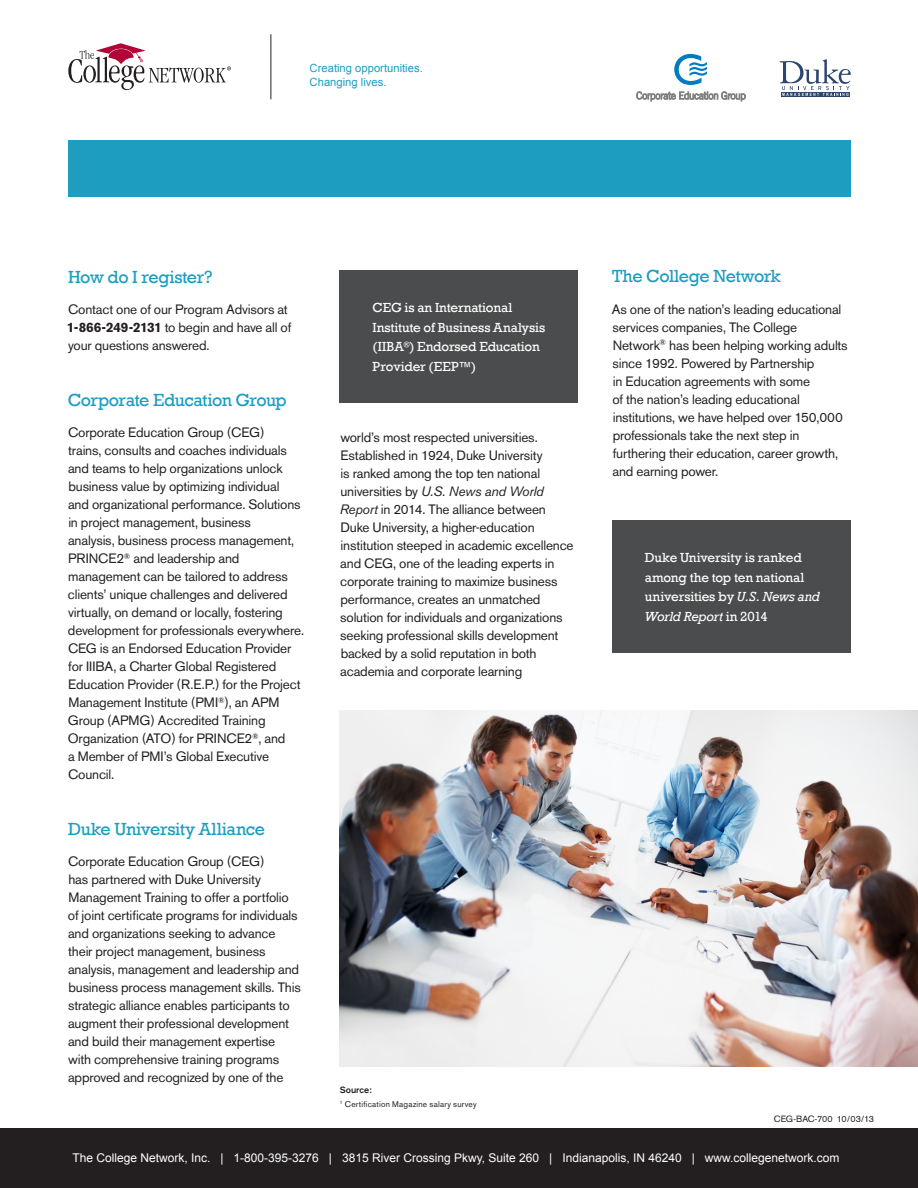
<style>
.page{position:relative;width:918px;height:1188px;background:#fff}
.page>*{position:absolute;margin:0;border:0;box-sizing:border-box;transform-origin:0 0}
.BACK_HL1{font:18px "Rockwell";letter-spacing:-.025em;color:#1d9dc0}
.BACK_body_ABOUT{font:13.5px/18px "Akzidenz Grotesk BE";letter-spacing:-.015em;color:#231f20}
.BACK_Callout{font:13.5px/19.5px "Rockwell";letter-spacing:-.005em;color:#fff}
.BACK_body_text{font:13.5px/18px "Akzidenz Grotesk BE";letter-spacing:-.015em;color:#231f20}
.t1{font:12px "Arial";color:#fff}
.t2{font:11.25px "Arial";color:#1d9dc0}
.BACK_body_text-2{font:9px "Akzidenz Grotesk BE";letter-spacing:-.015em;color:#231f20}
.BACK_body_text-3{font:500 9px "Akzidenz Grotesk BE";color:#231f20}
.bullets_back{font:8.25px "Akzidenz Grotesk BE";letter-spacing:.025em;color:#231f20}
.s1{font-weight:700}
.s2{font-style:italic}
</style>
<div class="page">
<div style="left:781px;top:92px;width:69px;height:5px;background:#2b466f"></div>
<svg style="left:779px;top:59px;width:72px;height:37px"></svg>
<svg style="left:674px;top:54px;width:33px;height:31px"></svg>
<svg style="left:636px;top:92px;width:110px;height:9px"></svg>
<div style="left:68px;top:140px;width:783px;height:57px;background:#1d9dc0"></div>
<div style="left:0;top:1129px;width:918px;height:59px;background:#231f20"></div>
<svg style="left:68px;top:43px;width:163px;height:47px"></svg>
<hr style="left:271px;top:34px;width:1px;height:65px;background:#231f20">
<img style="left:340px;top:711px;width:578px;height:355px">
<div style="left:340px;top:270px;width:238px;height:133px;background:#4b4c4d"></div>
<div style="left:612px;top:520px;width:238px;height:133px;background:#4b4c4d"></div>
<p class="t2" style="left:310px;top:61px;width:115px">Creating opportunities.</p>
<p class="t2" style="left:310px;top:74px;width:78px">Changing lives.</p>
<p class="BACK_HL1" style="left:68px;top:266px;width:146px">How do I register?</p>
<p class="BACK_body_text" style="left:67px;top:300px;width:226px">Contact one of our Program Advisors at<br><span class="s1">1-866-249-2131</span> to begin and have all of your questions answered.</p>
<p class="BACK_HL1" style="left:68px;top:389px;width:221px">Corporate Education Group</p>
<p class="BACK_body_ABOUT" style="left:68px;top:423px;width:238px">Corporate Education Group (CEG)<br>trains, consults and coaches individuals and teams to help organizations unlock business value by optimizing individual<br>and organizational performance. Solutions in project management, business<br>analysis, business process management, PRINCE2<sup>®</sup> and leadership and management can be tailored to address clients’ unique challenges and delivered virtually, on demand or locally, fostering development for professionals everywhere.<br>CEG is an Endorsed Education Provider for IIIBA, a Charter Global Registered Education Provider (R.E.P.) for the Project Management Institute (PMI<sup>®</sup>), an APM Group (APMG) Accredited Training Organization (ATO) for PRINCE2<sup>®</sup>, and<br>a Member of PMI’s Global Executive Council.</p>
<p class="BACK_HL1" style="left:68px;top:818px;width:199px">Duke University Alliance</p>
<p class="BACK_body_ABOUT" style="left:68px;top:852px;width:234px">Corporate Education Group (CEG)<br>has partnered with Duke University Management Training to offer a portfolio of joint certificate programs for individuals and organizations seeking to advance their project management, business analysis, management and leadership and business process management skills. This strategic alliance enables participants to augment their professional development and build their management expertise with comprehensive training programs approved and recognized by one of the</p>
<p class="BACK_Callout" style="left:373px;top:298px;width:174px">CEG is an International<br>Institute of Business Analysis (IIBA<sup>®</sup>) Endorsed Education<br>Provider (EEP™)</p>
<p class="BACK_body_ABOUT" style="left:340px;top:429px;width:199px">world’s most respected universities.</p>
<p class="BACK_body_ABOUT" style="left:340px;top:447px;width:235px">Established in 1924, Duke University<br>is ranked among the top ten national universities by <span class="s2">U.S. News and World Report</span> in 2014. The alliance between Duke University, a higher-education institution steeped in academic excellence and CEG, one of the leading experts in corporate training to maximize business performance, creates an unmatched solution for individuals and organizations seeking professional skills development backed by a solid reputation in both academia and corporate learning</p>
<p class="BACK_body_text-3" style="left:340px;top:1085px;width:33px">Source:</p>
<p class="bullets_back" style="left:340px;top:1099px;width:138px"><sup>1</sup> Certification Magazine salary survey</p>
<p class="BACK_HL1" style="left:612px;top:266px;width:170px">The College Network</p>
<p class="BACK_body_ABOUT" style="left:612px;top:300px;width:237px">As one of the nation’s leading educational services companies, The College Network<sup>®</sup> has been helping working adults since 1992. Powered by Partnership<br>in Education agreements with some<br>of the nation’s leading educational institutions, we have helped over 150,000 professionals take the next step in furthering their education, career growth, and earning power.</p>
<p class="BACK_Callout" style="left:645px;top:548px;width:177px">Duke University is ranked among the top ten national universities by <span class="s2">U.S. News and<br>World Report</span> in 2014</p>
<p class="BACK_body_text-2" style="left:774px;top:1113px;width:102px">CEG-BAC-700 10/03/13</p>
<p class="t1" style="left:72px;top:1150px;width:769px">The College Network, Inc. | 1-800-395-3276 | 3815 River Crossing Pkwy, Suite 260 | Indianapolis, IN 46240 | www.collegenetwork.com</p>
</div>
